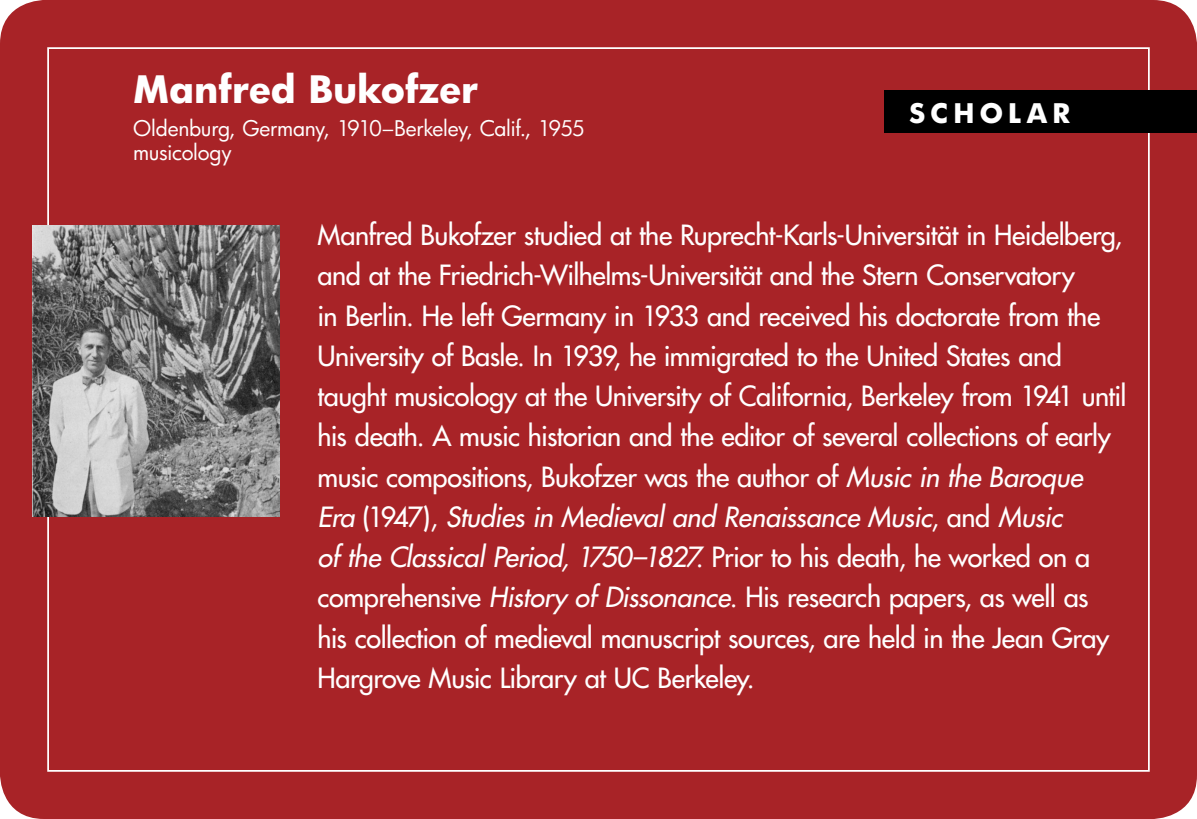
<style>
.page{position:relative;width:1197px;height:819px;background:#a82327}
.page>*{position:absolute;margin:0;border:0;box-sizing:border-box;transform-origin:0 0}
.t1{font:700 36.75px "Futura";letter-spacing:-.005em;color:#fff}
.t2{font:27.12px/40.2px "Futura";letter-spacing:-.015em;color:#fff}
.t3{font:700 26.25px "Futura";letter-spacing:.2em;color:#fff}
.t4{font:21px/24.5px "Futura";letter-spacing:-.015em;color:#fff}
.s1{font-style:italic}
</style>
<div class="page">
<div style="left:885px;top:91px;width:312px;height:42px;background:#000"></div>
<img style="left:33px;top:226px;width:246px;height:291px">
<h1 class="t1" style="left:133px;top:65px;width:346px">Manfred Bukofzer</h1>
<p class="t4" style="left:133px;top:116px;width:453px">Oldenburg, Germany, 1910–Berkeley, Calif., 1955 musicology</p>
<p class="t3" style="left:909px;top:96px;width:163px">SCHOLAR</p>
<p class="t2" style="left:318px;top:215px;width:811px">Manfred Bukofzer studied at the Ruprecht-Karls-Universität in Heidelberg, and at the Friedrich-Wilhelms-Universität and the Stern Conservatory<br>in Berlin. He left Germany in 1933 and received his doctorate from the University of Basle. In 1939, he immigrated to the United States and taught musicology at the University of California, Berkeley from 1941 until his death. A music historian and the editor of several collections of early music compositions, Bukofzer was the author of <span class="s1">Music in the Baroque<br>Era</span> (1947), <span class="s1">Studies in Medieval and Renaissance Music</span>, and <span class="s1">Music<br>of the Classical Period, 1750–1827</span>. Prior to his death, he worked on a comprehensive <span class="s1">History of Dissonance</span>. His research papers, as well as<br>his collection of medieval manuscript sources, are held in the Jean Gray Hargrove Music Library at UC Berkeley.</p>
</div>
